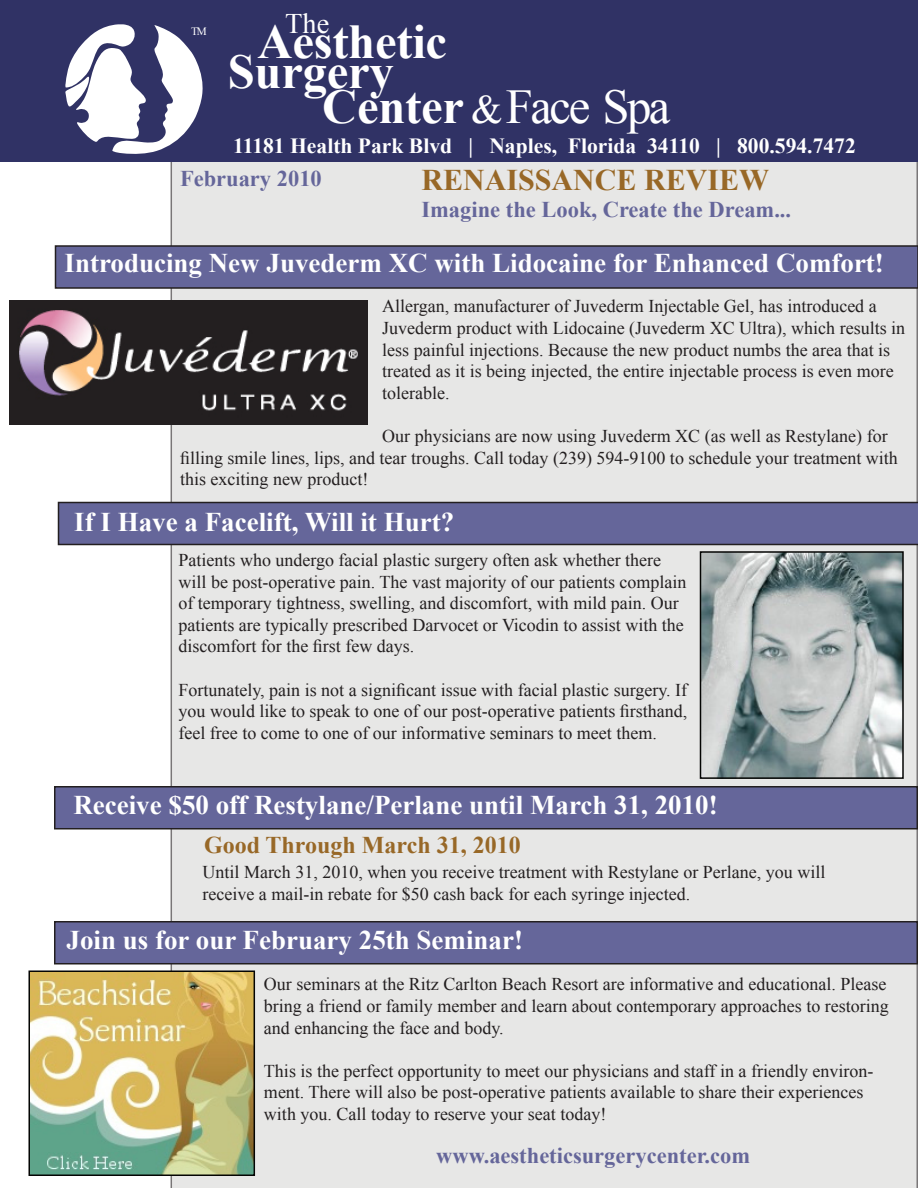
<style>
.page{position:relative;width:918px;height:1188px;background:#fff}
.page>*{position:absolute;margin:0;border:0;box-sizing:border-box;transform-origin:0 0}
.t1{font:700 48.6px/35.1px "Times New Roman";letter-spacing:-.005em;color:#fff}
.t2{font:700 30px "Times New Roman";color:#986827}
.t3{font:28.35px "Times New Roman";color:#fff}
.t4{font:700 27px "Times New Roman";color:#fff}
.t5{font:700 24px "Times New Roman";color:#986827}
.t6{font:700 22.5px "Times New Roman";color:#65669a}
.t7{font:700 21.6px "Times New Roman";color:#fff}
.t8{font:18px/21.6px "Times New Roman";color:#231f20}
.t9{font:11.25px "Times New Roman";color:#fff}
.s1{font-weight:400;font-size:40.5px}
.s2{font-weight:400}
</style>
<div class="page">
<div style="left:171px;top:162px;width:747px;height:1026px;background:#e7e7e6"></div>
<div style="left:56px;top:246px;width:862px;height:42px;background:#65669a"></div>
<div style="left:55px;top:245px;width:863px;height:44px;border:2px solid #231f20"></div>
<div style="left:0;top:0;width:918px;height:162px;background:#303265"></div>
<svg style="left:65px;top:24px;width:138px;height:130px"></svg>
<svg style="left:58px;top:502px;width:860px;height:43px;background:#616192"></svg>
<div style="left:55px;top:787px;width:862px;height:42px;background:#65669a"></div>
<div style="left:54px;top:786px;width:864px;height:43px;border:2px solid #231f20"></div>
<img style="left:31px;top:973px;width:221px;height:200px">
<div style="left:28px;top:970px;width:227px;height:206px;border:2px solid #040503"></div>
<img style="left:9px;top:300px;width:359px;height:125px">
<img style="left:703px;top:554px;width:198px;height:222px">
<div style="left:700px;top:551px;width:204px;height:228px;border:2px solid #040503"></div>
<div style="left:55px;top:922px;width:862px;height:42px;background:#65669a"></div>
<div style="left:54px;top:921px;width:864px;height:43px;border:2px solid #231f20"></div>
<p class="t9" style="left:191px;top:24px;width:17px">TM</p>
<h3 class="t3" style="left:285px;top:5px;width:46px">The</h3>
<h1 class="t1" style="left:258px;top:23px;width:191px">Aesthetic</h1>
<h1 class="t1" style="left:322px;top:53px;width:350px;text-indent:-94px">Surgery<br>Center <span class="s1">&amp;</span><span class="s2">Face Spa</span></h1>
<p class="t7" style="left:233px;top:131px;width:624px">11181 Health Park Blvd | Naples, Florida 34110 | 800.594.7472</p>
<p class="t2" style="left:422px;top:159px;width:349px">RENAISSANCE REVIEW</p>
<p class="t6" style="left:422px;top:194px;width:371px">Imagine the Look, Create the Dream...</p>
<p class="t6" style="left:180px;top:163px;width:143px">February 2010</p>
<p class="t4" style="left:64px;top:244px;width:821px">Introducing New Juvederm XC with Lidocaine for Enhanced Comfort!</p>
<p class="t8" style="left:382px;top:295px;width:524px">Allergan, manufacturer of Juvederm Injectable Gel, has introduced a Juvederm product with Lidocaine (Juvederm XC Ultra), which results in less painful injections. Because the new product numbs the area that is treated as it is being injected, the entire injectable process is even more tolerable.</p>
<p class="t8" style="left:180px;top:425px;width:719px;text-indent:202px">Our physicians are now using Juvederm XC (as well as Restylane) for filling smile lines, lips, and tear troughs. Call today (239) 594-9100 to schedule your treatment with this exciting new product!</p>
<p class="t4" style="left:74px;top:504px;width:381px">If I Have a Facelift, Will it Hurt?</p>
<p class="t8" style="left:178px;top:549px;width:510px">Patients who undergo facial plastic surgery often ask whether there will be post-operative pain. The vast majority of our patients complain of temporary tightness, swelling, and discomfort, with mild pain. Our patients are typically prescribed Darvocet or Vicodin to assist with the discomfort for the first few days.</p>
<p class="t8" style="left:178px;top:678px;width:510px;text-align:justify">Fortunately, pain is not a significant issue with facial plastic surgery. If you would like to speak to one of our post-operative patients firsthand, feel free to come to one of our informative seminars to meet them.</p>
<p class="t4" style="left:73px;top:786px;width:646px">Receive $50 off Restylane/Perlane until March 31, 2010!</p>
<p class="t5" style="left:204px;top:829px;width:318px">Good Through March 31, 2010</p>
<p class="t8" style="left:202px;top:861px;width:624px">Until March 31, 2010, when you receive treatment with Restylane or Perlane, you will receive a mail-in rebate for $50 cash back for each syringe injected.</p>
<p class="t4" style="left:67px;top:921px;width:458px">Join us for our February 25th Seminar!</p>
<p class="t8" style="left:264px;top:973px;width:626px">Our seminars at the Ritz Carlton Beach Resort are informative and educational. Please bring a friend or family member and learn about contemporary approaches to restoring and enhancing the face and body.</p>
<p class="t8" style="left:264px;top:1060px;width:611px">This is the perfect opportunity to meet our physicians and staff in a friendly environ&shy;ment. There will also be post-operative patients available to share their experiences with you. Call today to reserve your seat today!</p>
<p class="t6" style="left:436px;top:1140px;width:316px">www.aestheticsurgerycenter.com</p>
</div>
